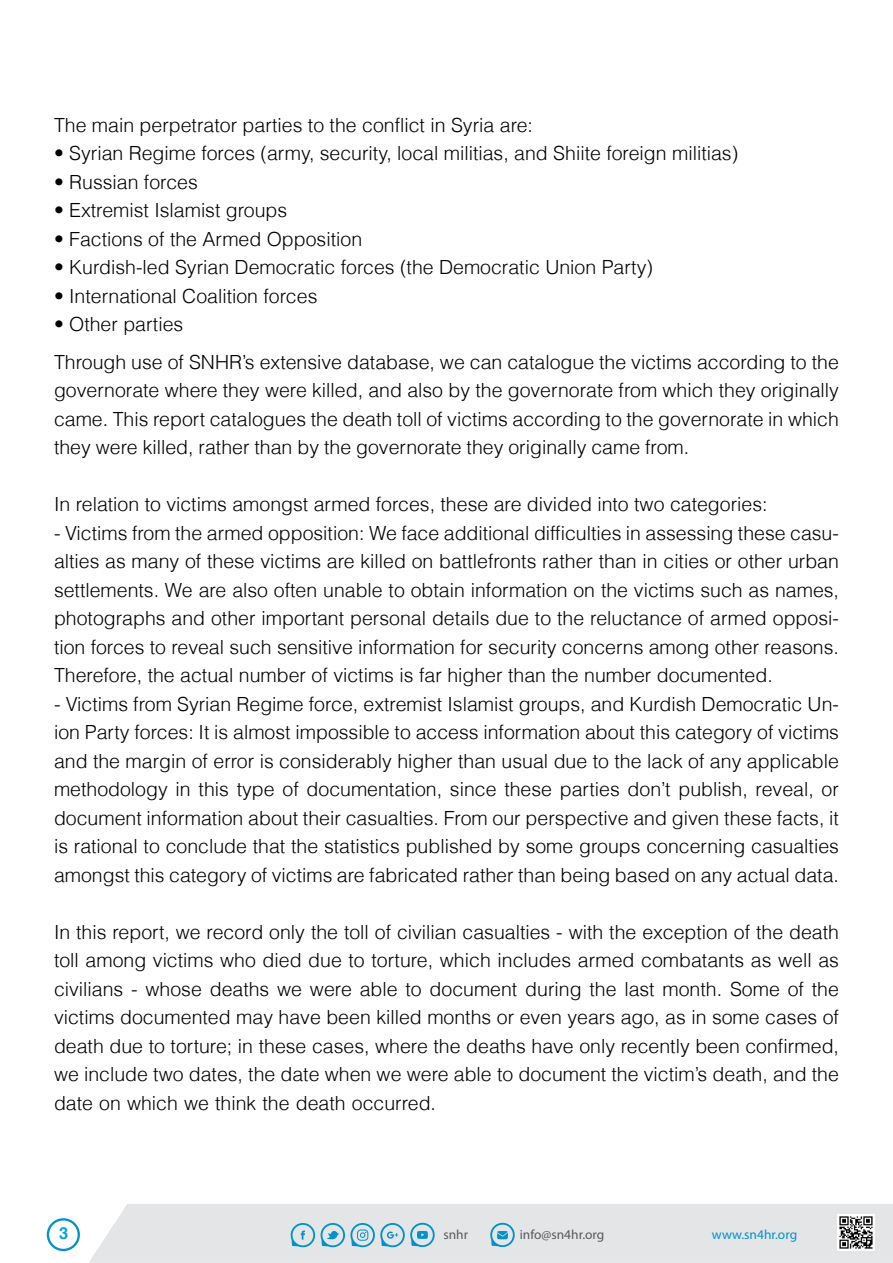
<style>
.page{position:relative;width:893px;height:1263px;background:#fff}
.page>*{position:absolute;margin:0;border:0;box-sizing:border-box;transform-origin:0 0}
.t1{font:300 19.5px/28.5px "Helvetica";color:#000;text-align:justify}
.t2{font:700 16.5px "Helvetica";color:#00a4e2}
.t3{font:13.35px "Myriad Pro";color:#58595b}
.t4{font:13.35px "Myriad Pro";color:#0092c8}
</style>
<div class="page">
<div style="left:89px;top:1204px;width:804px;height:59px;background:#e4e5e6"></div>
<svg style="left:291px;top:1223px;width:24px;height:24px"></svg>
<svg style="left:321px;top:1223px;width:114px;height:24px;background:#a1ccdd"></svg>
<svg style="left:490px;top:1223px;width:25px;height:24px"></svg>
<img style="left:837px;top:1214px;width:37px;height:37px">
<svg style="left:47px;top:1218px;width:33px;height:33px"></svg>
<p class="t1" style="left:54px;top:110px;width:481px">The main perpetrator parties to the conflict in Syria are:</p>
<p class="t1" style="left:54px;top:139px;width:686px">• Syrian Regime forces (army, security, local militias, and Shiite foreign militias(</p>
<p class="t1" style="left:54px;top:167px;width:145px">• Russian forces</p>
<p class="t1" style="left:54px;top:196px;width:235px">• Extremist Islamist groups</p>
<p class="t1" style="left:54px;top:224px;width:310px">• Factions of the Armed Opposition</p>
<p class="t1" style="left:54px;top:253px;width:600px">• Kurdish-led Syrian Democratic forces (the Democratic Union Party(</p>
<p class="t1" style="left:54px;top:281px;width:265px">• International Coalition forces</p>
<p class="t1" style="left:54px;top:305px;width:786px;line-height:37.5px">• Other parties<br>Through use of SNHRs’ extensive database, we can catalogue the victims according to the</p>
<p class="t1" style="left:54px;top:376px;width:786px">governorate where they were killed, and also by the governorate from which they originally came. This report catalogues the death toll of victims according to the governorate in which they were killed, rather than by the governorate they originally came from.</p>
<p class="t1" style="left:54px;top:490px;width:715px">In relation to victims amongst armed forces, these are divided into two categories:</p>
<p class="t1" style="left:54px;top:547px;width:786px">alties as many of these victims are killed on battlefronts rather than in cities or other urban</p>
<p class="t1" style="left:54px;top:518px;width:786px">- Victims from the armed opposition: We face additional difficulties in assessing these casu-</p>
<p class="t1" style="left:54px;top:575px;width:786px">settlements. We are also often unable to obtain information on the victims such as names,</p>
<p class="t1" style="left:54px;top:604px;width:786px">photographs and other important personal details due to the reluctance of armed opposi-</p>
<p class="t1" style="left:54px;top:661px;width:720px">Therefore, the actual number of victims is far higher than the number documented.</p>
<p class="t1" style="left:54px;top:718px;width:786px">ion Party forces isIt: almost impossible to access information about this category of victims</p>
<p class="t1" style="left:54px;top:632px;width:786px">tion forces to reveal such sensitive information for security concerns among other reasons.</p>
<p class="t1" style="left:54px;top:689px;width:786px">- Victims from Syrian Regime force, extremist Islamist groups, and Kurdish Democratic Un-</p>
<p class="t1" style="left:54px;top:746px;width:786px">and the margin of error is considerably higher than usual due to the lack of any applicable methodology in this type of documentation, since these parties don t’ publish, reveal, or document information about their casualties. From our perspective and given these facts it, is rational to conclude that the statistics published by some groups concerning casualties amongst this category of victims are fabricated rather than being based on any actual data.</p>
<p class="t1" style="left:54px;top:917px;width:786px">In this report, we record only the toll of civilian casualties - with the exception of the death toll among victims who died due to torture, which includes armed combatants as well as civilians - whose deaths we were able to document during the last month. Some of the victims documented may have been killed months or even years ago, as in some cases of death due to torture; in these cases, where the deaths have only recently been confirmed, we include two dates, the date when we were able to document the victims’ death, and the date on which we think the death occurred.</p>
<p class="t2" style="left:59px;top:1220px;width:11px">3</p>
<p class="t3" style="left:443px;top:1226px;width:26px">snhr</p>
<p class="t3" style="left:520px;top:1226px;width:86px">info@sn4hr.org</p>
<p class="t4" style="left:712px;top:1226px;width:87px">www.sn4hr.org</p>
</div>
